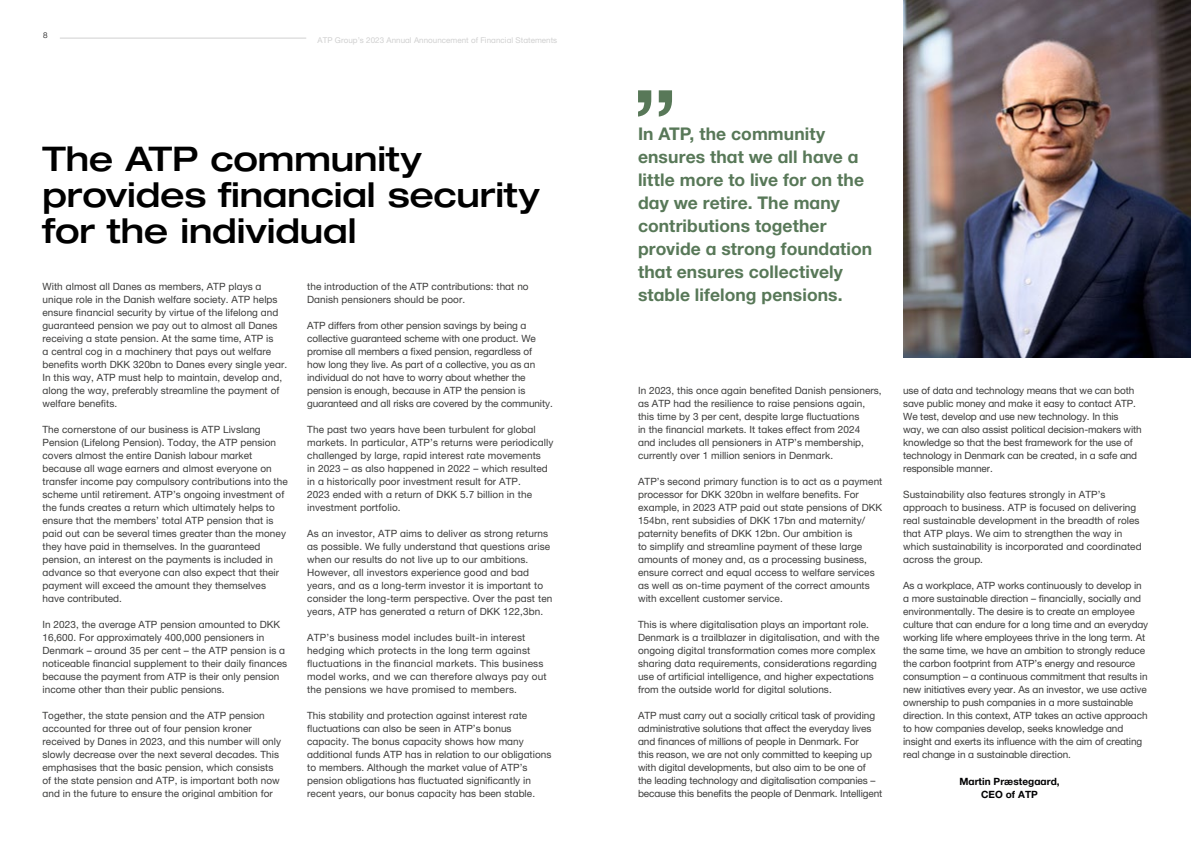
<style>
.page{position:relative;width:1191px;height:842px;background:#fff}
.page>*{position:absolute;margin:0;border:0;box-sizing:border-box;transform-origin:0 0}
.t1{font:500 34px/36px "Helvetica Neue ATP Head";letter-spacing:-.005em;color:#000}
.t2{font:700 17.5px/23px "Helvetica Neue ATP Body";letter-spacing:.005em;color:#587858}
.t3{font:10px/13px "Helvetica Neue ATP Body";letter-spacing:.005em;color:#3c3c3b}
.t4{font:700 10px/12.8px "Helvetica Neue ATP Body";letter-spacing:.005em;color:#020203;text-align:center}
.t5{font:8px "Helvetica Neue ATP Body";letter-spacing:.005em;color:#d0d0d0}
.t6{font:300 8px "Helvetica Neue ATP Body";color:#000}
</style>
<div class="page">
<hr style="left:60px;top:38px;width:246px;height:1px;background:#d0d0d0">
<img style="left:903px;top:0;width:288px;height:357px">
<svg style="left:638px;top:90px;width:34px;height:27px"></svg>
<p class="t6" style="left:43px;top:31px;width:6px">8</p>
<p class="t5" style="left:317px;top:35px;width:241px">ATP Group’s 2023 Annual Announcement of Financial Statements</p>
<h1 class="t1" style="left:43px;top:140px;width:498px">The ATP community provides financial security for the individual</h1>
<p class="t3" style="left:43px;top:279px;width:246px">With almost all Danes as members, ATP plays a unique role in the Danish welfare society. ATP helps ensure financial security by virtue of the lifelong and guaranteed pension we pay out to almost all Danes receiving a state pension. At the same time, ATP is<br>a central cog in a machinery that pays out welfare benefits worth DKK 320bn to Danes every single year.<br>In this way, ATP must help to maintain, develop and, along the way, preferably streamline the payment of welfare benefits.</p>
<p class="t3" style="left:43px;top:422px;width:247px">The cornerstone of our business is ATP Livslang Pension (Lifelong Pension). Today, the ATP pension covers almost the entire Danish labour market because all wage earners and almost everyone on transfer income pay compulsory contributions into the scheme until retirement. ATP’s ongoing investment of the funds creates a return which ultimately helps to ensure that the members’ total ATP pension that is paid out can be several times greater than the money they have paid in themselves. In the guaranteed pension, an interest on the payments is included in advance so that everyone can also expect that their payment will exceed the amount they themselves have contributed.</p>
<p class="t3" style="left:43px;top:617px;width:246px">In 2023, the average ATP pension amounted to DKK 16,600. For approximately 400,000 pensioners in Denmark – around 35 per cent – the ATP pension is a noticeable financial supplement to their daily finances because the payment from ATP is their only pension income other than their public pensions.</p>
<p class="t3" style="left:43px;top:708px;width:240px">Together, the state pension and the ATP pension accounted for three out of four pension kroner received by Danes in 2023, and this number will only slowly decrease over the next several decades. This emphasises that the basic pension, which consists of the state pension and ATP, is important both now and in the future to ensure the original ambition for</p>
<p class="t3" style="left:307px;top:279px;width:223px">the introduction of the ATP contributions: that no<br>Danish pensioners should be poor.</p>
<p class="t3" style="left:307px;top:318px;width:247px">ATP differs from other pension savings by being a collective guaranteed scheme with one product. We promise all members a fixed pension, regardless of how long they live. As part of a collective, you as an individual do not have to worry about whether the pension is enough, because in ATP the pension is guaranteed and all risks are covered by the community.</p>
<p class="t3" style="left:307px;top:422px;width:248px">The past two years have been turbulent for global markets. In particular, ATP’s returns were periodically challenged by large, rapid interest rate movements<br>in 2023 – as also happened in 2022 – which resulted in a historically poor investment result for ATP.<br>2023 ended with a return of DKK 5.7 billion in the investment portfolio.</p>
<p class="t3" style="left:307px;top:526px;width:247px">As an investor, ATP aims to deliver as strong returns as possible. We fully understand that questions arise when our results do not live up to our ambitions.<br>However, all investors experience good and bad years, and as a long-term investor it is important to consider the long-term perspective. Over the past ten years, ATP has generated a return of DKK 122,3bn.</p>
<p class="t3" style="left:307px;top:630px;width:241px">ATP’s business model includes built-in interest hedging which protects in the long term against fluctuations in the financial markets. This business model works, and we can therefore always pay out the pensions we have promised to members.</p>
<p class="t3" style="left:307px;top:708px;width:246px">This stability and protection against interest rate fluctuations can also be seen in ATP’s bonus capacity. The bonus capacity shows how many additional funds ATP has in relation to our obligations to members. Although the market value of ATP’s pension obligations has fluctuated significantly in recent years, our bonus capacity has been stable.</p>
<h2 class="t2" style="left:638px;top:122px;width:236px">In ATP, the community ensures that we all have a little more to live for on the day we retire. The many contributions together provide a strong foundation that ensures collectively stable lifelong pensions.</h2>
<p class="t3" style="left:638px;top:383px;width:245px">In 2023, this once again benefited Danish pensioners, as ATP had the resilience to raise pensions again, this time by 3 per cent, despite large fluctuations<br>in the financial markets. It takes effect from 2024<br>and includes all pensioners in ATP’s membership, currently over 1 million seniors in Denmark.</p>
<p class="t3" style="left:638px;top:474px;width:246px">ATP’s second primary function is to act as a payment processor for DKK 320bn in welfare benefits. For example, in 2023 ATP paid out state pensions of DKK 154bn, rent subsidies of DKK 17bn and maternity/ paternity benefits of DKK 12bn. Our ambition is<br>to simplify and streamline payment of these large amounts of money and, as a processing business, ensure correct and equal access to welfare services as well as on-time payment of the correct amounts with excellent customer service.</p>
<p class="t3" style="left:638px;top:617px;width:243px">This is where digitalisation plays an important role.<br>Denmark is a trailblazer in digitalisation, and with the ongoing digital transformation comes more complex sharing data requirements, considerations regarding use of artificial intelligence, and higher expectations from the outside world for digital solutions.</p>
<p class="t3" style="left:638px;top:708px;width:246px">ATP must carry out a socially critical task of providing administrative solutions that affect the everyday lives and finances of millions of people in Denmark. For<br>this reason, we are not only committed to keeping up with digital developments, but also aim to be one of<br>the leading technology and digitalisation companies – because this benefits the people of Denmark. Intelligent</p>
<p class="t3" style="left:903px;top:383px;width:240px">use of data and technology means that we can both save public money and make it easy to contact ATP.<br>We test, develop and use new technology. In this way, we can also assist political decision-makers with knowledge so that the best framework for the use of technology in Denmark can be created, in a safe and responsible manner.</p>
<p class="t3" style="left:903px;top:487px;width:240px">Sustainability also features strongly in ATP’s approach to business. ATP is focused on delivering real sustainable development in the breadth of roles that ATP plays. We aim to strengthen the way in which sustainability is incorporated and coordinated across the group.</p>
<p class="t3" style="left:903px;top:578px;width:247px">As a workplace, ATP works continuously to develop in a more sustainable direction – financially, socially and environmentally. The desire is to create an employee culture that can endure for a long time and an everyday working life where employees thrive in the long term. At the same time, we have an ambition to strongly reduce the carbon footprint from ATP’s energy and resource consumption – a continuous commitment that results in new initiatives every year. As an investor, we use active ownership to push companies in a more sustainable direction. In this context, ATP takes an active approach to how companies develop, seeks knowledge and insight and exerts its influence with the aim of creating real change in a sustainable direction.</p>
<p class="t4" style="left:959px;top:775px;width:102px">Martin Præstegaard,<br>CEO of ATP</p>
</div>
